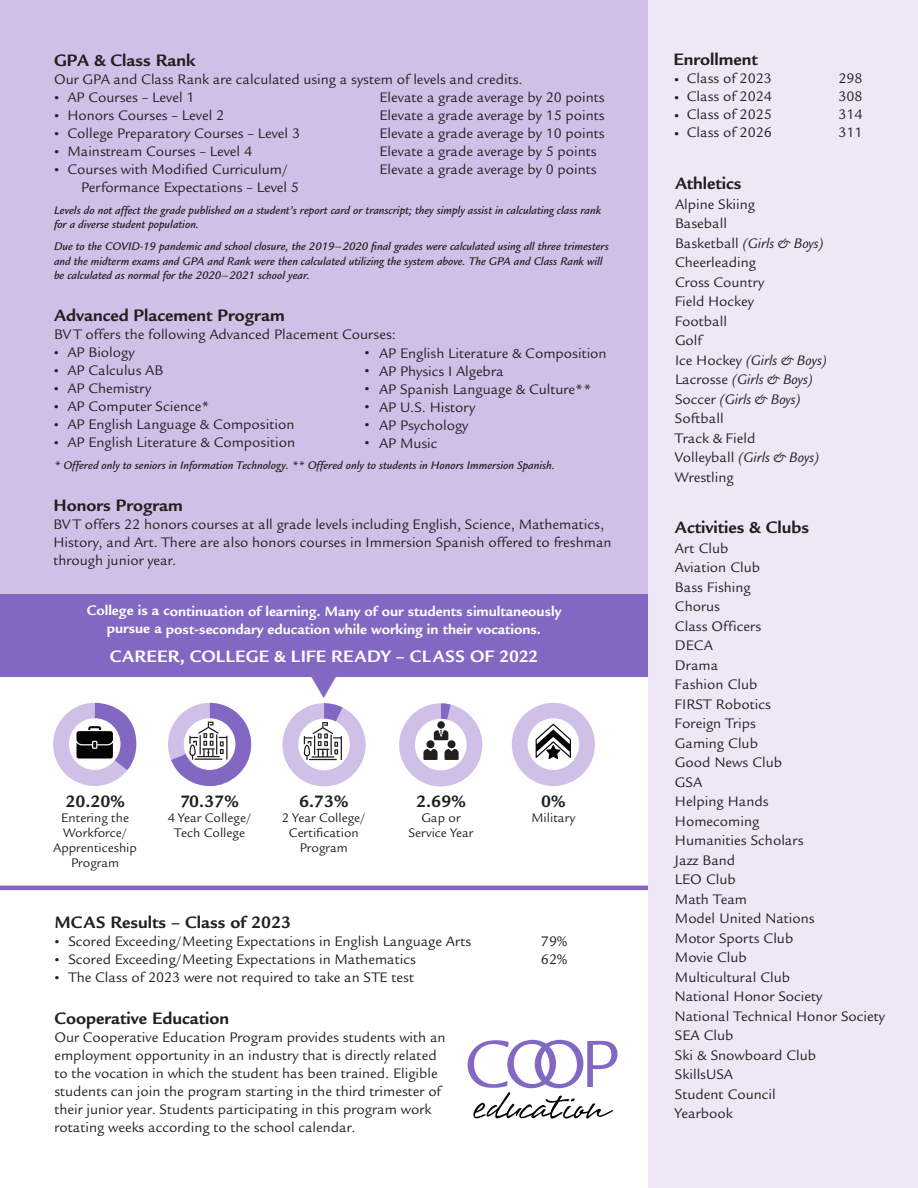
<style>
.page{position:relative;width:918px;height:1188px;background:#fff}
.page>*{position:absolute;margin:0;border:0;box-sizing:border-box;transform-origin:0 0}
.t1{font:72.45px "Legacy Sans";color:#8268c3}
.t2{font:33px "Legacy Sans";color:#231f20}
.t3{font:700 18px "Legacy Sans";color:#231f20}
.t4{font:700 18px "Legacy Sans";letter-spacing:.02em;color:#fff}
.t5{font:15px/19.5px "Legacy Sans";color:#231f20}
.t6{font:700 15px/18px "Legacy Sans";color:#fff;text-align:center}
.t7{font:italic 15px/19.5px "Legacy Sans";color:#231f20}
.t8{font:13.5px/15px "Legacy Sans";color:#231f20;text-align:center}
.t9{font:italic 500 12px/14.4px "Legacy Sans";color:#231f20}
.s1{font-style:normal}
.s2{font-style:italic}
</style>
<div class="page">
<svg style="left:171px;top:703px;width:80px;height:83px"></svg>
<div style="left:282px;top:703px;width:84px;height:83px;background:#d0c0e8;border-radius:50%"></div>
<div style="left:298px;top:719px;width:52px;height:51px;background:#fff;border-radius:50%"></div>
<div style="left:399px;top:703px;width:83px;height:83px;background:#d0c0e8;border-radius:50%"></div>
<div style="left:415px;top:719px;width:52px;height:51px;background:#fff;border-radius:50%"></div>
<svg style="left:423px;top:703px;width:36px;height:57px"></svg>
<div style="left:0;top:0;width:648px;height:595px;background:#d0c0e8"></div>
<div style="left:512px;top:703px;width:83px;height:83px;background:#d0c0e8;border-radius:50%"></div>
<div style="left:528px;top:718px;width:51px;height:52px;background:#fff;border-radius:50%"></div>
<svg style="left:536px;top:724px;width:35px;height:35px"></svg>
<div style="left:648px;top:0;width:270px;height:1188px;background:#efe7f6"></div>
<div style="left:0;top:594px;width:648px;height:82px;background:#8268c3"></div>
<hr style="left:0;top:886px;width:648px;height:4px;background:#8268c3">
<svg style="left:473px;top:1092px;width:140px;height:27px"></svg>
<div style="left:53px;top:703px;width:83px;height:83px;background:#d0c0e8;border-radius:50%"></div>
<div style="left:69px;top:718px;width:52px;height:52px;background:#fff;border-radius:50%"></div>
<svg style="left:77px;top:703px;width:60px;height:67px"></svg>
<svg style="left:304px;top:676px;width:39px;height:84px"></svg>
<p class="t3" style="left:54px;top:50px;width:143px">GPA &amp; Class Rank</p>
<p class="t5" style="left:54px;top:70px;width:470px">Our GPA and Class Rank are calculated using a system of levels and credits.</p>
<p class="t5" style="left:68px;top:88px;width:128px">AP Courses – Level 1</p>
<p class="t5" style="left:379px;top:88px;width:227px">Elevate a grade average by 20 points</p>
<p class="t5" style="left:68px;top:106px;width:158px">Honors Courses – Level 2</p>
<p class="t5" style="left:379px;top:106px;width:227px">Elevate a grade average by 15 points</p>
<p class="t5" style="left:68px;top:124px;width:234px">College Preparatory Courses – Level 3</p>
<p class="t5" style="left:379px;top:124px;width:227px">Elevate a grade average by 10 points</p>
<p class="t5" style="left:68px;top:142px;width:186px">Mainstream Courses – Level 4</p>
<p class="t5" style="left:379px;top:142px;width:219px">Elevate a grade average by 5 points</p>
<p class="t5" style="left:68px;top:160px;width:222px">Courses with Modified Curriculum/</p>
<p class="t5" style="left:379px;top:160px;width:219px">Elevate a grade average by 0 points</p>
<p class="t5" style="left:81px;top:178px;width:220px">Performance Expectations – Level 5</p>
<p class="t9" style="left:54px;top:203px;width:549px">Levels do not affect the grade published on a student’s report card or transcript; they simply assist in calculating class rank for a diverse student population.</p>
<p class="t9" style="left:54px;top:239px;width:556px">Due to the COVID-19 pandemic and school closure, the 2019–2020 final grades were calculated using all three trimesters and the midterm exams and GPA and Rank were then calculated utilizing the system above. The GPA and Class Rank will be calculated as normal for the 2020–2021 school year.</p>
<p class="t2" style="left:52px;top:70px;width:11px">.</p>
<p class="t2" style="left:52px;top:88px;width:11px">.</p>
<p class="t2" style="left:52px;top:106px;width:11px">.</p>
<p class="t2" style="left:52px;top:124px;width:11px">.</p>
<p class="t2" style="left:52px;top:142px;width:11px">.</p>
<p class="t3" style="left:54px;top:305px;width:232px">Advanced Placement Program</p>
<p class="t5" style="left:54px;top:325px;width:344px">BV T offers the following Advanced Placement Courses:</p>
<p class="t5" style="left:68px;top:344px;width:97px;line-height:18px">AP Biology<br>AP Calculus AB</p>
<p class="t5" style="left:68px;top:380px;width:143px;line-height:18px">AP Chemistry<br>AP Computer Science*</p>
<p class="t5" style="left:68px;top:416px;width:229px;line-height:18px">AP English Language &amp; Composition<br>AP English Literature &amp; Composition</p>
<p class="t9" style="left:54px;top:458px;width:503px">* Offered only to seniors in Information Technology. ** Offered only to students in Honors Immersion Spanish.</p>
<p class="t5" style="left:379px;top:345px;width:229px;line-height:18px">AP English Literature &amp; Composition<br>AP Physics I Algebra</p>
<p class="t5" style="left:379px;top:380px;width:214px">AP Spanish Language &amp; Culture**</p>
<p class="t5" style="left:379px;top:399px;width:98px;line-height:18px">AP U.S. History<br>AP Psychology<br>AP Music</p>
<p class="t2" style="left:52px;top:325px;width:11px">.</p>
<p class="t2" style="left:52px;top:343px;width:11px">.</p>
<p class="t2" style="left:52px;top:361px;width:11px">.</p>
<p class="t2" style="left:52px;top:379px;width:11px">.</p>
<p class="t2" style="left:52px;top:397px;width:11px">.</p>
<p class="t2" style="left:52px;top:415px;width:11px">.</p>
<p class="t2" style="left:362px;top:325px;width:11px">.</p>
<p class="t2" style="left:362px;top:343px;width:11px">.</p>
<p class="t2" style="left:362px;top:361px;width:11px">.</p>
<p class="t2" style="left:362px;top:379px;width:11px">.</p>
<p class="t2" style="left:362px;top:397px;width:11px">.</p>
<p class="t2" style="left:362px;top:415px;width:11px">.</p>
<p class="t3" style="left:53px;top:495px;width:131px">Honors Program</p>
<p class="t5" style="left:53px;top:515px;width:560px;line-height:18px">BV T offers 22 honors courses at all grade levels including English, Science, Mathematics,<br>History, and Art. There are also honors courses in Immersion Spanish offered to freshman through junior year.</p>
<p class="t6" style="left:87px;top:602px;width:476px">College is a continuation of learning. Many of our students simultaneously pursue a post-secondary education while working in their vocations.</p>
<p class="t4" style="left:110px;top:646px;width:430px">CAREER, COLLEGE &amp; LIFE READY – CLASS OF 2022</p>
<p class="t3" style="left:65px;top:791px;width:61px">20.20%</p>
<p class="t8" style="left:61px;top:810px;width:69px;text-align:left">Entering the<br>Workforce/</p>
<p class="t8" style="left:53px;top:840px;width:85px">Apprenticeship<br>Program</p>
<p class="t3" style="left:181px;top:791px;width:60px">70.37%</p>
<p class="t8" style="left:168px;top:810px;width:85px">4 Year College/<br>Tech College</p>
<p class="t3" style="left:299px;top:791px;width:51px">6.73%</p>
<p class="t8" style="left:282px;top:810px;width:85px">2 Year College/<br>Certification<br>Program</p>
<p class="t3" style="left:416px;top:791px;width:51px">2.69%</p>
<p class="t8" style="left:409px;top:810px;width:66px">Gap or<br>Service Year</p>
<p class="t3" style="left:541px;top:791px;width:26px">0%</p>
<p class="t8" style="left:532px;top:810px;width:45px">Military</p>
<p class="t3" style="left:55px;top:912px;width:238px">MCAS Results – Class of 2023</p>
<p class="t5" style="left:68px;top:932px;width:404px">Scored Exceeding/Meeting Expectations in English Language Arts</p>
<p class="t5" style="left:541px;top:932px;width:28px">79%</p>
<p class="t5" style="left:68px;top:950px;width:349px">Scored Exceeding/Meeting Expectations in Mathematics</p>
<p class="t5" style="left:541px;top:950px;width:28px">62%</p>
<p class="t5" style="left:68px;top:968px;width:347px">The Class of 2023 were not required to take an STE test</p>
<p class="t2" style="left:52px;top:914px;width:11px">.</p>
<p class="t2" style="left:52px;top:932px;width:11px">.</p>
<p class="t2" style="left:52px;top:950px;width:11px">.</p>
<p class="t3" style="left:54px;top:1008px;width:176px">Cooperative Education</p>
<p class="t5" style="left:54px;top:1028px;width:393px;line-height:18px">Our Cooperative Education Program provides students with an employment opportunity in an industry that is directly related to the vocation in which the student has been trained. Eligible students can join the program starting in the third trimester of their junior year. Students participating in this program work rotating weeks according to the school calendar.</p>
<p class="t1" style="left:464px;top:1023px;width:157px">COOP</p>
<p class="t3" style="left:673px;top:49px;width:86px">Enrollment</p>
<p class="t5" style="left:687px;top:69px;width:86px">Class of 2023</p>
<p class="t5" style="left:838px;top:69px;width:26px">298</p>
<p class="t5" style="left:687px;top:87px;width:86px">Class of 2024</p>
<p class="t5" style="left:838px;top:87px;width:26px">308</p>
<p class="t5" style="left:687px;top:105px;width:86px">Class of 2025</p>
<p class="t5" style="left:838px;top:105px;width:26px">314</p>
<p class="t5" style="left:687px;top:123px;width:86px">Class of 2026</p>
<p class="t5" style="left:838px;top:123px;width:26px">311</p>
<p class="t2" style="left:672px;top:52px;width:11px">.</p>
<p class="t2" style="left:672px;top:70px;width:11px">.</p>
<p class="t2" style="left:672px;top:88px;width:11px">.</p>
<p class="t2" style="left:672px;top:106px;width:11px">.</p>
<p class="t3" style="left:675px;top:173px;width:68px">Athletics</p>
<p class="t5" style="left:675px;top:194px;width:82px">Alpine Skiing</p>
<p class="t5" style="left:675px;top:214px;width:53px">Baseball</p>
<p class="t7" style="left:675px;top:233px;width:150px"><span class="s1">Basketball</span> (Girls &amp; Boys)</p>
<p class="t5" style="left:675px;top:253px;width:83px">Cheerleading</p>
<p class="t5" style="left:675px;top:272px;width:91px">Cross Country</p>
<p class="t5" style="left:675px;top:292px;width:80px">Field Hockey</p>
<p class="t5" style="left:675px;top:311px;width:54px">Football</p>
<p class="t5" style="left:675px;top:331px;width:28px">Golf</p>
<p class="t7" style="left:675px;top:350px;width:154px"><span class="s1">Ice Hockey</span> (Girls &amp; Boys)<br><span class="s1">Lacrosse</span> (Girls &amp; Boys)</p>
<p class="t7" style="left:675px;top:389px;width:127px"><span class="s1">Soccer</span> (Girls &amp; Boys)</p>
<p class="t5" style="left:675px;top:409px;width:50px">Softball</p>
<p class="t5" style="left:675px;top:428px;width:146px">Track &amp; Field<br>Volleyball <span class="s2">(Girls &amp; Boys)<br></span>Wrestling</p>
<p class="t3" style="left:675px;top:517px;width:136px">Activities &amp; Clubs</p>
<p class="t5" style="left:675px;top:538px;width:212px">Art Club<br>Aviation Club<br>Bass Fishing<br>Chorus<br>Class Officers<br>DECA<br>Drama<br>Fashion Club<br>FIRST Robotics<br>Foreign Trips<br>Gaming Club<br>Good News Club<br>GSA<br>Helping Hands<br>Homecoming<br>Humanities Scholars<br>Jazz Band<br>LEO Club<br>Math Team<br>Model United Nations<br>Motor Sports Club<br>Movie Club<br>Multicultural Club<br>National Honor Society<br>National Technical Honor Society<br>SEA Club<br>Ski &amp; Snowboard Club<br>SkillsUSA<br>Student Council<br>Yearbook</p>
</div>
